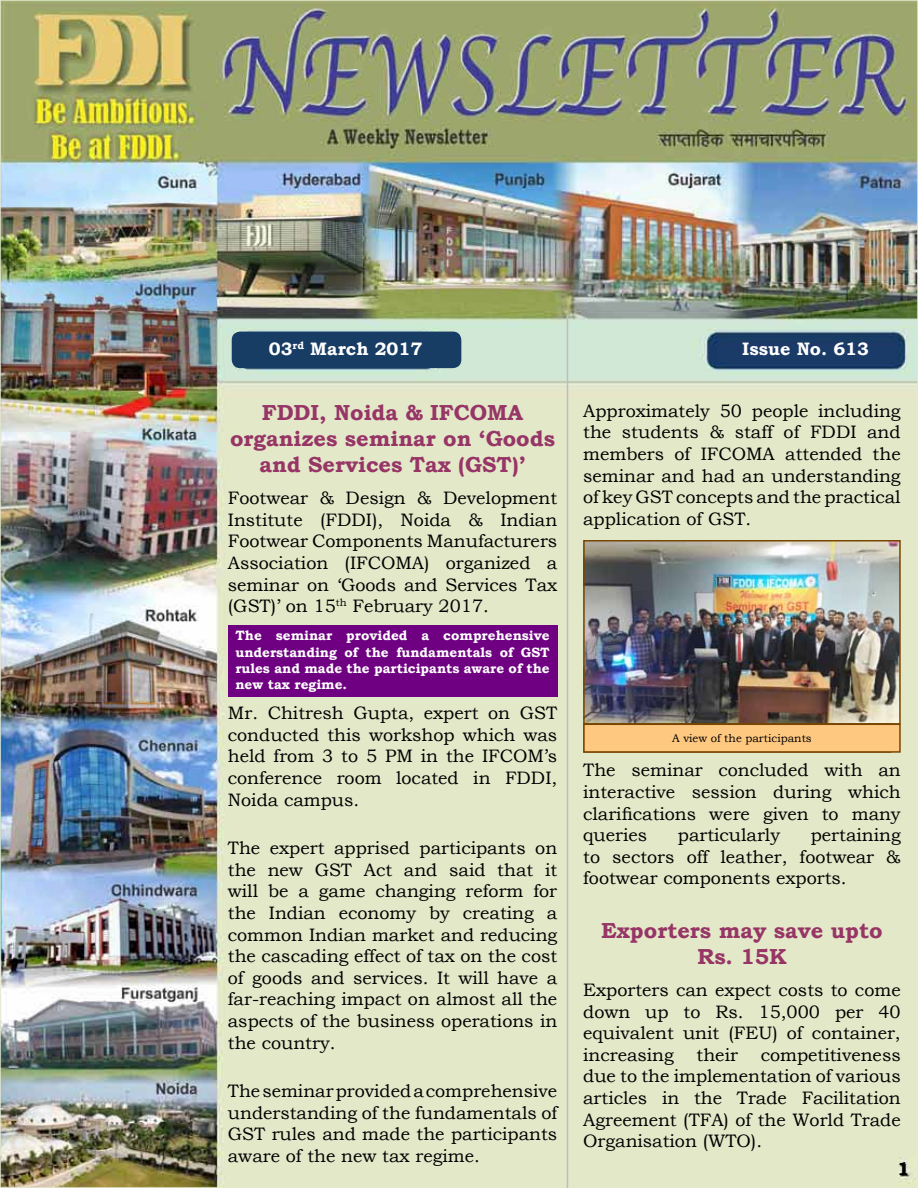
<style>
.page{position:relative;width:918px;height:1188px;background:#fff}
.page>*{position:absolute;margin:0;border:0;box-sizing:border-box;transform-origin:0 0}
.t1{font:700 21.75px/26.1px "Bookman Old Style";color:#963566;text-align:center}
.t2{font:700 18.45px "Bookman Old Style";color:#000}
.t3{font:18px/21.6px "Bookman Old Style";color:#000;text-align:justify}
.t4{font:700 18px "Bookman Old Style";color:#fff}
.t5{font:700 13.5px/16.2px "Bookman Old Style";color:#fff;text-align:justify}
.t6{font:11.25px "Bookman Old Style";color:#000}
</style>
<div class="page">
<img style="left:3px;top:3px;width:912px;height:1182px">
<div style="left:232px;top:332px;width:229px;height:36px;background:#173d64;border-radius:9px"></div>
<hr style="left:567px;top:315px;width:1px;height:873px;background:#bbbdc0">
<img style="left:586px;top:543px;width:312px;height:179px">
<div style="left:583px;top:540px;width:318px;height:185px;border:2px solid #774601"></div>
<div style="left:583px;top:724px;width:318px;height:29px;background:#ffc880;border:2px solid #774601"></div>
<div style="left:228px;top:625px;width:329px;height:72px;background:#6f0082"></div>
<p class="t4" style="left:269px;top:336px;width:155px">03<sup>rd</sup> March 2017</p>
<p class="t4" style="left:742px;top:336px;width:128px">Issue No. 613</p>
<p class="t1" style="left:230px;top:399px;width:326px">FDDI, Noida &amp; IFCOMA organizes seminar on ‘Goods and Services Tax (GST)’</p>
<p class="t3" style="left:228px;top:487px;width:331px">Footwear &amp; Design &amp; Development Institute (FDDI), Noida &amp; Indian Footwear Components Manufacturers Association (IFCOMA) organized a seminar on ‘Goods and Services Tax (GST)’ on 15<sup>th</sup> February 2017.</p>
<p class="t5" style="left:235px;top:628px;width:316px">The seminar provided a comprehensive understanding of the fundamentals of GST rules and made the participants aware of the new tax regime.</p>
<p class="t3" style="left:228px;top:702px;width:331px">Mr. Chitresh Gupta, expert on GST conducted this workshop which was held from 3 to 5 PM in the IFCOM’s conference room located in FDDI, Noida campus.</p>
<p class="t3" style="left:228px;top:837px;width:331px">The expert apprised participants on the new GST Act and said that it will be a game changing reform for the Indian economy by creating a common Indian market and reducing the cascading effect of tax on the cost of goods and services. It will have a far-reaching impact on almost all the aspects of the business operations in the country.</p>
<p class="t3" style="left:228px;top:1080px;width:331px">The seminar provided a comprehensive understanding of the fundamentals of GST rules and made the participants aware of the new tax regime.</p>
<p class="t3" style="left:583px;top:400px;width:319px">Approximately 50 people including the students &amp; staff of FDDI and members of IFCOMA attended the seminar and had an understanding of key GST concepts and the practical application of GST.</p>
<p class="t6" style="left:672px;top:731px;width:141px">A view of the participants</p>
<p class="t3" style="left:583px;top:760px;width:319px">The seminar concluded with an interactive session during which clarifications were given to many queries</p>
<p class="t3" style="left:678px;top:824px;width:104px">particularly</p>
<p class="t3" style="left:583px;top:824px;width:319px;text-indent:228px">pertaining to sectors off leather, footwear &amp; footwear components exports.</p>
<p class="t1" style="left:601px;top:917px;width:283px">Exporters may save upto<br>Rs. 15K</p>
<p class="t3" style="left:583px;top:979px;width:319px">Exporters can expect costs to come down up to Rs. 15,000 per 40 equivalent unit (FEU) of container, increasing</p>
<p class="t3" style="left:697px;top:1044px;width:43px">their</p>
<p class="t3" style="left:583px;top:1044px;width:319px;text-indent:177px">competitiveness due to the implementation of various articles in the Trade Facilitation Agreement (TFA) of the World Trade Organisation (WTO).</p>
<p class="t2" style="left:897px;top:1156px;width:14px">1</p>
</div>
